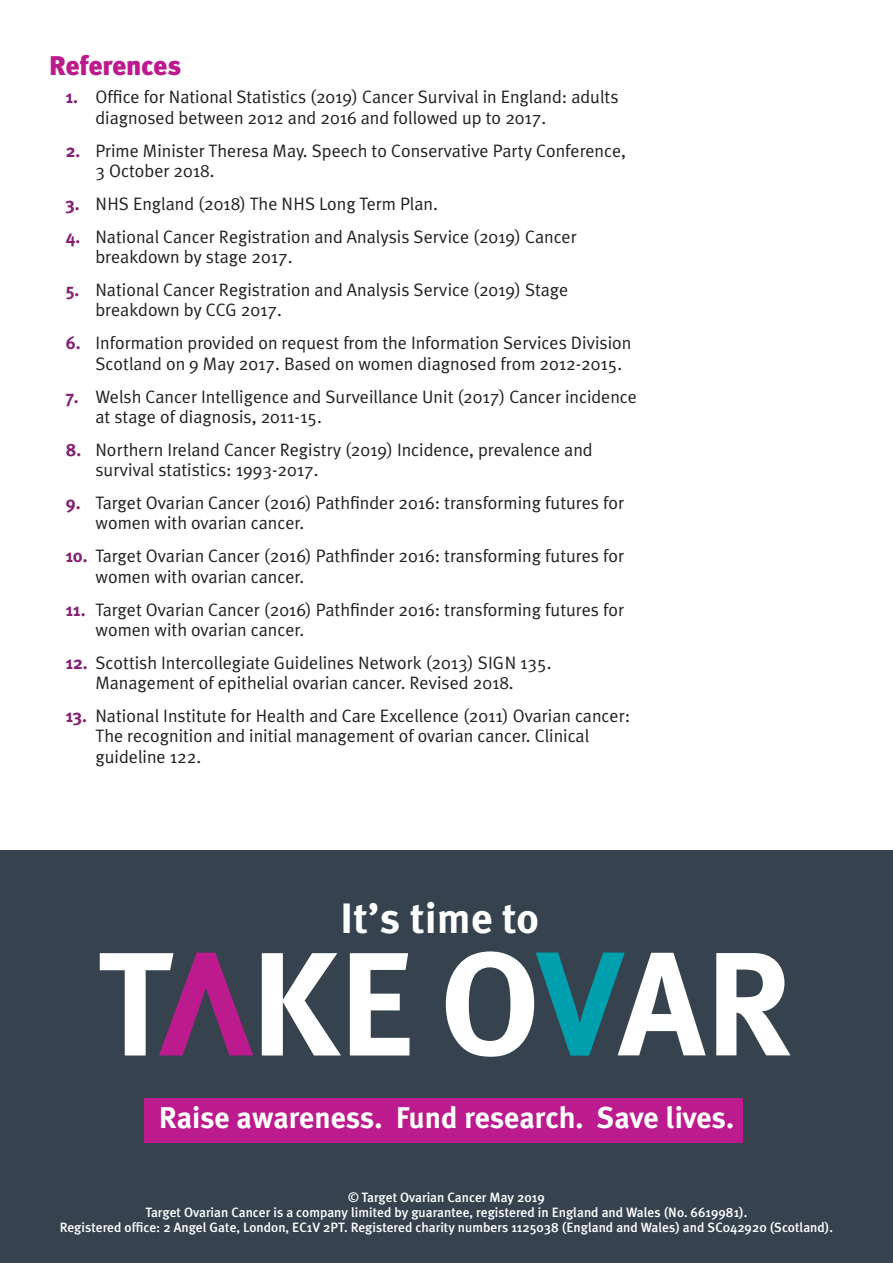
<style>
.page{position:relative;width:893px;height:1263px;background:#fff}
.page>*{position:absolute;margin:0;border:0;box-sizing:border-box;transform-origin:0 0}
.t1{font:700 42.45px "Meta OT";color:#fff}
.t2{font:700 30px "Meta Plus";color:#fff}
.Body_text{font:900 27px "Meta Plus";color:#bc1b8d}
.Body_text-2{font:18px/20.2px "Meta Plus Normal";color:#231f20}
.Body_text-3{font:500 13.5px/15px "Meta Plus";color:#fff;text-align:center}
.s1{font-family:"Meta Plus";font-weight:700;color:#862074}
</style>
<div class="page">
<div style="left:0;top:850px;width:893px;height:413px;background:#36434e"></div>
<svg style="left:100px;top:953px;width:309px;height:102px"></svg>
<svg style="left:716px;top:953px;width:74px;height:102px"></svg>
<svg style="left:446px;top:951px;width:260px;height:106px"></svg>
<div style="left:145px;top:1098px;width:598px;height:45px;background:#bc1b8d"></div>
<p class="Body_text" style="left:49px;top:49px;width:134px">References</p>
<p class="Body_text-2" style="left:95px;top:87px;width:525px;text-indent:-30px"><span class="s1">1.</span> Office for National Statistics (2019) Cancer Survival in England: adults diagnosed between 2012 and 2016 and followed up to 2017.</p>
<p class="Body_text-2" style="left:95px;top:140px;width:532px;text-indent:-30px"><span class="s1">2.</span> Prime Minister Theresa May. Speech to Conservative Party Conference,<br>3 October 2018.</p>
<p class="Body_text-2" style="left:66px;top:193px;width:374px"><span class="s1">3.</span> NHS England (2018) The NHS Long Term Plan.</p>
<p class="Body_text-2" style="left:95px;top:226px;width:483px;text-indent:-30px"><span class="s1">4.</span> National Cancer Registration and Analysis Service (2019) Cancer breakdown by stage 2017.</p>
<p class="Body_text-2" style="left:95px;top:279px;width:474px;text-indent:-30px"><span class="s1">5.</span> National Cancer Registration and Analysis Service (2019) Stage breakdown by CCG 2017.</p>
<p class="Body_text-2" style="left:95px;top:333px;width:537px;text-indent:-30px"><span class="s1">6.</span> Information provided on request from the Information Services Division<br>Scotland on 9 May 2017. Based on women diagnosed from 2012-2015.</p>
<p class="Body_text-2" style="left:95px;top:386px;width:543px;text-indent:-30px"><span class="s1">7.</span> Welsh Cancer Intelligence and Surveillance Unit (2017) Cancer incidence at stage of diagnosis, 2011-15.</p>
<p class="Body_text-2" style="left:95px;top:439px;width:499px;text-indent:-30px"><span class="s1">8.</span> Northern Ireland Cancer Registry (2019) Incidence, prevalence and survival statistics: 1993-2017.</p>
<p class="Body_text-2" style="left:95px;top:493px;width:530px;text-indent:-30px"><span class="s1">9.</span> Target Ovarian Cancer (2016) Pathfinder 2016: transforming futures for women with ovarian cancer.</p>
<p class="Body_text-2" style="left:95px;top:546px;width:530px;text-indent:-30px"><span class="s1">10.</span> Target Ovarian Cancer (2016) Pathfinder 2016: transforming futures for women with ovarian cancer.</p>
<p class="Body_text-2" style="left:95px;top:599px;width:530px;text-indent:-30px"><span class="s1">11.</span> Target Ovarian Cancer (2016) Pathfinder 2016: transforming futures for women with ovarian cancer.</p>
<p class="Body_text-2" style="left:66px;top:652px;width:487px;text-align:center"><span class="s1">12.</span> Scottish Intercollegiate Guidelines Network (2013) SIGN 135.<br>Management of epithelial ovarian cancer. Revised 2018.</p>
<p class="Body_text-2" style="left:95px;top:706px;width:536px;text-indent:-30px"><span class="s1">13.</span> National Institute for Health and Care Excellence (2011) Ovarian cancer:<br>The recognition and initial management of ovarian cancer. Clinical guideline 122.</p>
<p class="t1" style="left:340px;top:892px;width:200px">It’s time to</p>
<p class="t2" style="left:159px;top:1101px;width:577px">Raise awareness. Fund research. Save lives.</p>
<p class="Body_text-3" style="left:348px;top:1189px;width:198px">© Target Ovarian Cancer May 2019</p>
<p class="Body_text-3" style="left:60px;top:1204px;width:775px">Target Ovarian Cancer is a company limited by guarantee, registered in England and Wales (No. 6619981).<br>Registered office: 2 Angel Gate, London, EC1V 2PT. Registered charity numbers 1125038 (England and Wales) and SC042920 (Scotland).</p>
</div>
